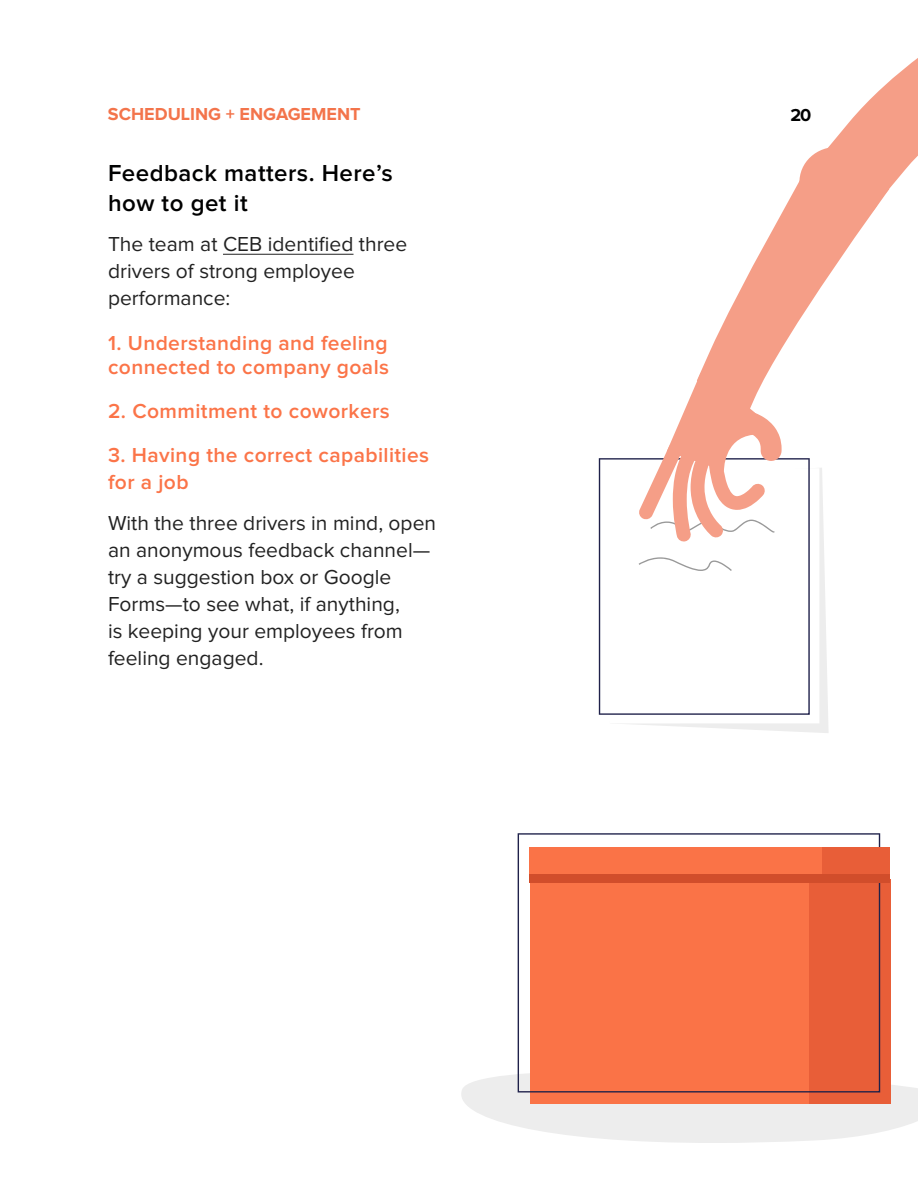
<style>
.page{position:relative;width:918px;height:1188px;background:#fff}
.page>*{position:absolute;margin:0;border:0;box-sizing:border-box;transform-origin:0 0}
.t1{font:600 24px/30px "Proxima Nova";letter-spacing:.02em;color:#000101}
.t2{font:21px/27px "Proxima Nova";color:#222}
.t3{font:600 21px/24px "Proxima Nova";letter-spacing:.02em;color:#fb7448}
.t4{font:700 18px "Proxima Nova";color:#f3744b}
.t5{font:700 18px "Proxima Nova";color:#000101}
</style>
<div class="page">
<hr style="left:223px;top:254px;width:131px;height:1px;background:#222">
<svg style="left:461px;top:1071px;width:457px;height:72px"></svg>
<div style="left:574px;top:879px;width:316px;height:225px;background:#e85e38"></div>
<div style="left:530px;top:879px;width:279px;height:225px;background:#fa7347"></div>
<svg style="left:518px;top:833px;width:362px;height:260px"></svg>
<div style="left:530px;top:847px;width:292px;height:27px;background:#fa7347"></div>
<div style="left:822px;top:847px;width:68px;height:27px;background:#e85e38"></div>
<div style="left:530px;top:874px;width:360px;height:9px;background:#d14d2b"></div>
<svg style="left:635px;top:468px;width:194px;height:265px;fill:#f4f4f4"></svg>
<div style="left:610px;top:468px;width:209px;height:255px;background:#fff"></div>
<svg style="left:599px;top:458px;width:211px;height:257px"></svg>
<svg style="left:700px;top:182px;width:164px;height:191px"></svg>
<svg style="left:799px;top:58px;width:119px;height:167px"></svg>
<svg style="left:639px;top:557px;width:93px;height:14px"></svg>
<svg style="left:638px;top:373px;width:145px;height:169px"></svg>
<p class="t4" style="left:108px;top:106px;width:254px">SCHEDULING + ENGAGEMENT</p>
<p class="t5" style="left:790px;top:106px;width:23px">20</p>
<p class="t1" style="left:108px;top:159px;width:286px">Feedback matters. Here’s how to get it</p>
<p class="t2" style="left:108px;top:232px;width:301px">The team at CEB identified three drivers of strong employee performance:</p>
<p class="t3" style="left:108px;top:332px;width:283px">1. Understanding and feeling connected to company goals</p>
<p class="t3" style="left:108px;top:400px;width:283px">2. Commitment to coworkers</p>
<p class="t3" style="left:108px;top:443px;width:323px;line-height:27px">3. Having the correct capabilities for a job</p>
<p class="t2" style="left:108px;top:510px;width:330px">With the three drivers in mind, open an anonymous feedback channel— try a suggestion box or Google<br>Forms—to see what, if anything,<br>is keeping your employees from feeling engaged.</p>
</div>
